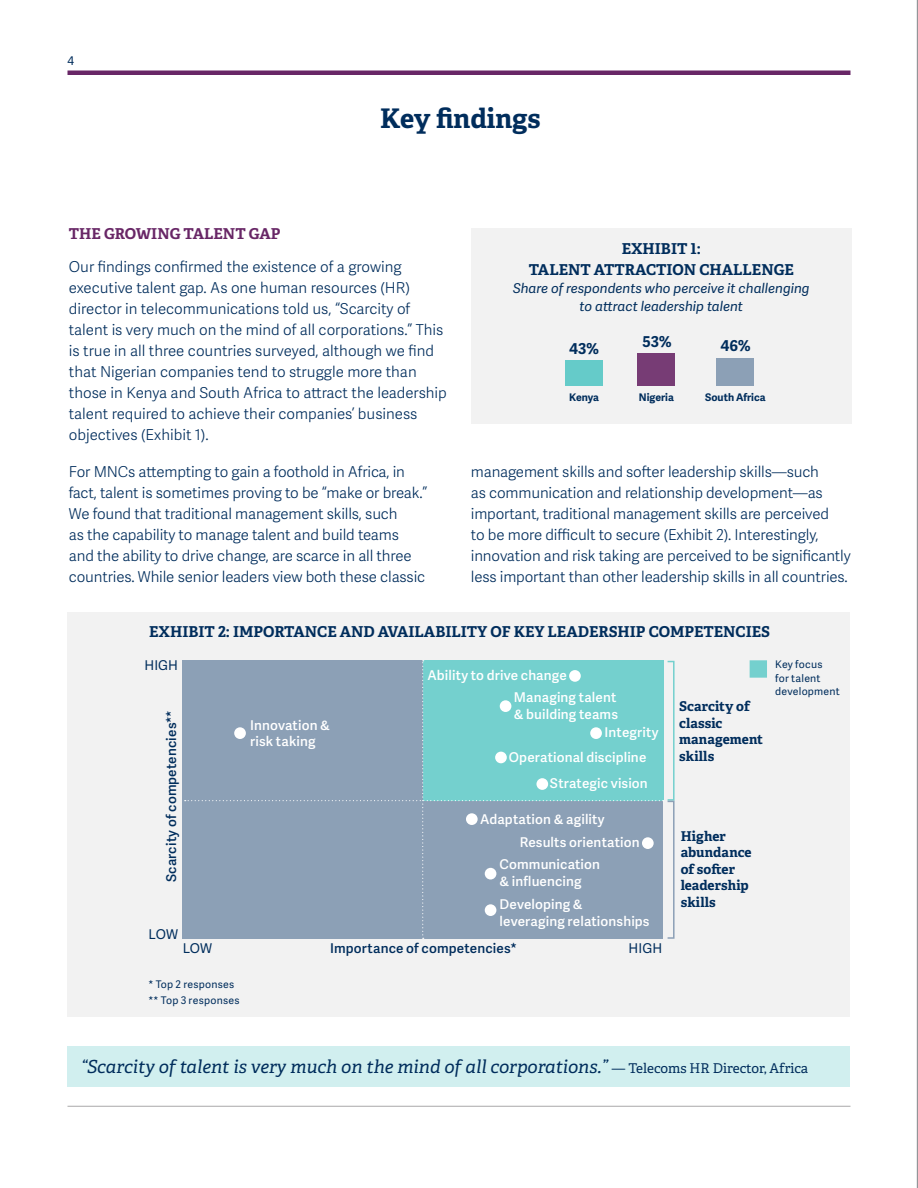
<style>
.page{position:relative;width:918px;height:1188px;background:#fff}
.page>*{position:absolute;margin:0;border:0;box-sizing:border-box;transform-origin:0 0}
.t1{font:700 27px "Adelle";color:#002d5c}
.t2{font:italic 18px "Adelle";color:#002d5c}
.header1_purple{font:15px/21px "Adelle Sans Lt";letter-spacing:-.01em;color:#002d5c}
.t3{font:700 15px/21px "Adelle";color:#002d5c;text-align:center}
.header1_purple-2{font:700 15px "Adelle";color:#682666}
.t4{font:700 15px "Adelle Sans";color:#002d5c}
.body_copy_7pt_space{font:13.5px/16.5px "Adelle Sans Sb";letter-spacing:.01em;color:#fff}
.t5{font:700 13.5px/16.5px "Adelle";letter-spacing:.005em;color:#002d5c}
.t6{font:italic 13.5px/18px "Adelle Sans";color:#002d5c;text-align:center}
.body_copy_7pt_space-2{font:13.5px "Adelle Sans Sb";letter-spacing:.01em;color:#002d5c}
.body_copy_7pt_space-3{font:13.5px "Adelle Sans";letter-spacing:.005em;color:#002d5c}
.t7{font:12px "Adelle Sans";color:#002d5c}
.body_copy_7pt_space-4{font:10.5px/13.5px "Adelle Sans";letter-spacing:.02em;color:#002d5c}
.t8{font:700 10.5px "Adelle Sans";color:#002d5c}
.s1{font-style:normal;font-size:13.5px}
</style>
<div class="page">
<div style="left:68px;top:70px;width:782px;height:5px;background:#682666"></div>
<hr style="left:68px;top:1106px;width:782px;height:1px;background:#a9a8a9">
<hr style="left:917px;top:0;width:1px;height:1188px;background:#808285">
<div style="left:471px;top:228px;width:381px;height:195px;background:#f2f2f2"></div>
<div style="left:565px;top:360px;width:38px;height:26px;background:#65cbc9"></div>
<div style="left:637px;top:353px;width:38px;height:33px;background:#773c75"></div>
<div style="left:717px;top:358px;width:37px;height:28px;background:#8ca0b6"></div>
<div style="left:68px;top:1046px;width:782px;height:41px;background:#d1efef"></div>
<div style="left:68px;top:612px;width:782px;height:405px;background:#f2f2f2"></div>
<div style="left:750px;top:660px;width:17px;height:18px;background:#74d0ce"></div>
<svg style="left:185px;top:660px;width:479px;height:279px;background:#86acbc"></svg>
<div style="left:667px;top:661px;width:8px;height:140px;border:2px solid #74d0ce"></div>
<div style="left:667px;top:801px;width:8px;height:138px;border:2px solid #8ca0b6"></div>
<div style="left:234px;top:727px;width:12px;height:12px;background:#fff;border-radius:50%"></div>
<div style="left:569px;top:670px;width:12px;height:12px;background:#fff;border-radius:50%"></div>
<div style="left:590px;top:727px;width:12px;height:12px;background:#fff;border-radius:50%"></div>
<div style="left:500px;top:700px;width:11px;height:12px;background:#fff;border-radius:50%"></div>
<div style="left:495px;top:752px;width:12px;height:11px;background:#fff;border-radius:50%"></div>
<div style="left:466px;top:813px;width:12px;height:12px;background:#fff;border-radius:50%"></div>
<div style="left:642px;top:837px;width:12px;height:12px;background:#fff;border-radius:50%"></div>
<div style="left:485px;top:868px;width:11px;height:12px;background:#fff;border-radius:50%"></div>
<div style="left:485px;top:904px;width:11px;height:12px;background:#fff;border-radius:50%"></div>
<div style="left:536px;top:778px;width:12px;height:12px;background:#fff;border-radius:50%"></div>
<p class="t7" style="left:68px;top:53px;width:8px">4</p>
<p class="t1" style="left:380px;top:99px;width:162px">Key findings</p>
<p class="header1_purple-2" style="left:69px;top:223px;width:213px">THE GROWING TALENT GAP</p>
<p class="header1_purple" style="left:69px;top:256px;width:380px">Our findings confirmed the existence of a growing executive talent gap. As one human resources (HR) director in telecommunications told us, “Scarcity of talent is very much on the mind of all corporations.” This is true in all three countries surveyed, although we find that Nigerian companies tend to struggle more than those in Kenya and South Africa to attract the leadership talent required to achieve their companies’ business objectives (Exhibit 1).</p>
<p class="header1_purple" style="left:69px;top:461px;width:360px">For MNCs attempting to gain a foothold in Africa, in fact, talent is sometimes proving to be “make or break.” We found that traditional management skills, such<br>as the capability to manage talent and build teams and the ability to drive change, are scarce in all three countries. While senior leaders view both these classic</p>
<p class="header1_purple" style="left:471px;top:461px;width:381px">management skills and softer leadership skills—such<br>as communication and relationship development—as important, traditional management skills are perceived<br>to be more difficult to secure (Exhibit 2). Interestingly, innovation and risk taking are perceived to be significantly less important than other leadership skills in all countries.</p>
<p class="t3" style="left:529px;top:238px;width:267px">EXHIBIT 1:<br>TALENT ATTRACTION CHALLENGE</p>
<p class="t6" style="left:513px;top:279px;width:298px">Share of respondents who perceive it challenging to attract leadership talent</p>
<p class="t4" style="left:569px;top:338px;width:31px">43%</p>
<p class="t8" style="left:569px;top:389px;width:31px">Kenya</p>
<p class="t8" style="left:639px;top:389px;width:36px">Nigeria</p>
<p class="t4" style="left:643px;top:330px;width:30px">53%</p>
<p class="t4" style="left:720px;top:335px;width:32px">46%</p>
<p class="t8" style="left:705px;top:389px;width:62px">South Africa</p>
<p class="t3" style="left:149px;top:621px;width:622px">EXHIBIT 2: IMPORTANCE AND AVAILABILITY OF KEY LEADERSHIP COMPETENCIES</p>
<p class="body_copy_7pt_space-3" style="left:145px;top:656px;width:35px">HIGH</p>
<p class="body_copy_7pt_space-2" style="left:162px;top:882px;width:174px;rotate:-90deg">Scarcity of competencies**</p>
<p class="body_copy_7pt_space-3" style="left:149px;top:925px;width:31px">LOW</p>
<p class="body_copy_7pt_space" style="left:250px;top:716px;width:81px">Innovation &amp; risk taking</p>
<p class="body_copy_7pt_space" style="left:427px;top:666px;width:141px">Ability to drive change</p>
<p class="body_copy_7pt_space" style="left:514px;top:689px;width:106px">Managing talent &amp; building teams</p>
<p class="t5" style="left:679px;top:698px;width:86px">Scarcity of classic management skills</p>
<p class="body_copy_7pt_space" style="left:605px;top:724px;width:56px">Integrity</p>
<p class="body_copy_7pt_space" style="left:550px;top:775px;width:99px">Strategic vision</p>
<p class="body_copy_7pt_space" style="left:509px;top:748px;width:139px">Operational discipline</p>
<p class="body_copy_7pt_space" style="left:480px;top:811px;width:126px">Adaptation &amp; agility</p>
<p class="body_copy_7pt_space" style="left:520px;top:833px;width:121px">Results orientation</p>
<p class="body_copy_7pt_space" style="left:500px;top:856px;width:102px">Communication &amp; influencing</p>
<p class="body_copy_7pt_space" style="left:500px;top:896px;width:152px">Developing &amp; leveraging relationships</p>
<p class="t5" style="left:681px;top:827px;width:73px">Higher abundance of softer leadership skills</p>
<p class="body_copy_7pt_space-3" style="left:183px;top:939px;width:31px">LOW</p>
<p class="body_copy_7pt_space-2" style="left:330px;top:939px;width:188px">Importance of competencies*</p>
<p class="body_copy_7pt_space-3" style="left:629px;top:939px;width:35px">HIGH</p>
<p class="body_copy_7pt_space-4" style="left:148px;top:977px;width:87px">* Top 2 responses</p>
<p class="body_copy_7pt_space-4" style="left:148px;top:993px;width:92px">** Top 3 responses</p>
<p class="body_copy_7pt_space-4" style="left:775px;top:657px;width:66px">Key focus<br>for talent development</p>
<p class="t2" style="left:81px;top:1054px;width:729px">“Scarcity of talent is very much on the mind of all corporations.” <span class="s1">— Telecoms HR Director, Africa</span></p>
</div>
